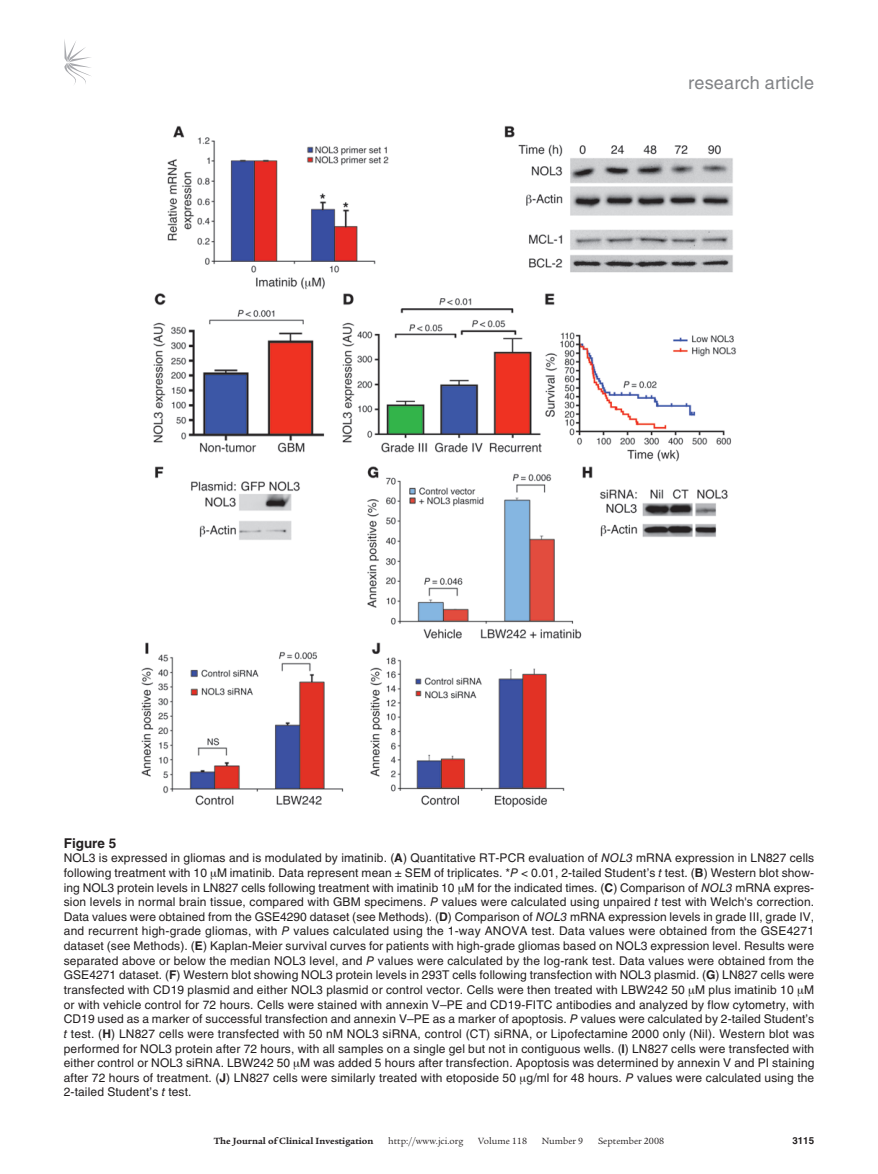
<style>
.page{position:relative;width:878px;height:1174px;background:#fff}
.page>*{position:absolute;margin:0;border:0;box-sizing:border-box;transform-origin:0 0}
.t1{font:18px "Helvetica LT Std";letter-spacing:.01em;color:#808285}
.t2{font:700 13.5px "Helvetica LT Std";color:#231f20}
.t3{font:12px/14.5px "Helvetica LT Std";letter-spacing:.01em;color:#231f20;text-align:justify}
.t4{font:9.75px "Legacy Serif Std";color:#231f20}
.t5{font:700 9.75px "Legacy Serif Std";color:#231f20}
.t6{font:700 9.75px "Helvetica LT Std";color:#231f20}
.s1{font-weight:700}
.s2{font-style:italic}
</style>
<div class="page">
<svg style="left:64px;top:39px;width:27px;height:46px"></svg>
<img style="left:141px;top:126px;width:595px;height:682px">
<h1 class="t1" style="left:688px;top:72px;width:127px">research article</h1>
<p class="t2" style="left:64px;top:834px;width:54px">Figure 5</p>
<p class="t3" style="left:64px;top:850px;width:752px">NOL3 is expressed in gliomas and is modulated by imatinib. (<span class="s1">A</span>) Quantitative RT-PCR evaluation of <span class="s2">NOL3</span> mRNA expression in LN827 cells following treatment with 10 M imatinib. Data represent mean ± SEM of triplicates. *<span class="s2">P</span> &lt; 0.01, 2-tailed Student’s <span class="s2">t</span> test. (<span class="s1">B</span>) Western blot show&shy;ing NOL3 protein levels in LN827 cells following treatment with imatinib 10 M for the indicated times. (<span class="s1">C</span>) Comparison of <span class="s2">NOL3</span> mRNA expres&shy;sion levels in normal brain tissue, compared with GBM specimens. <span class="s2">P</span> values were calculated using unpaired <span class="s2">t</span> test with Welch's correction.<br>Data values were obtained from the GSE4290 dataset (see Methods). (<span class="s1">D</span>) Comparison of <span class="s2">NOL3</span> mRNA expression levels in grade III, grade IV, and recurrent high-grade gliomas, with <span class="s2">P</span> values calculated using the 1-way ANOVA test. Data values were obtained from the GSE4271 dataset (see Methods). (<span class="s1">E</span>) Kaplan-Meier survival curves for patients with high-grade gliomas based on NOL3 expression level. Results were separated above or below the median NOL3 level, and <span class="s2">P</span> values were calculated by the log-rank test. Data values were obtained from the GSE4271 dataset. (<span class="s1">F</span>) Western blot showing NOL3 protein levels in 293T cells following transfection with NOL3 plasmid. (<span class="s1">G</span>) LN827 cells were transfected with CD19 plasmid and either NOL3 plasmid or control vector. Cells were then treated with LBW242 50 M plus imatinib 10 M or with vehicle control for 72 hours. Cells were stained with annexin V–PE and CD19-FITC antibodies and analyzed by flow cytometry, with CD19 used as a marker of successful transfection and annexin V–PE as a marker of apoptosis. <span class="s2">P</span> values were calculated by 2-tailed Student’s <span class="s2">t</span> test. (<span class="s1">H</span>) LN827 cells were transfected with 50 nM NOL3 siRNA, control (CT) siRNA, or Lipofectamine 2000 only (Nil). Western blot was performed for NOL3 protein after 72 hours, with all samples on a single gel but not in contiguous wells. (<span class="s1">I</span>) LN827 cells were transfected with either control or NOL3 siRNA. LBW242 50 M was added 5 hours after transfection. Apoptosis was determined by annexin V and PI staining after 72 hours of treatment. (<span class="s1">J</span>) LN827 cells were similarly treated with etoposide 50 g/ml for 48 hours. <span class="s2">P</span> values were calculated using the 2-tailed Student’s <span class="s2">t</span> test.</p>
<p class="t5" style="left:214px;top:1135px;width:161px">The Journal of Clinical Investigation</p>
<p class="t4" style="left:388px;top:1135px;width:77px">http://www.jci.org</p>
<p class="t4" style="left:478px;top:1135px;width:50px">Volume 118</p>
<p class="t4" style="left:541px;top:1135px;width:43px">Number 9</p>
<p class="t4" style="left:598px;top:1135px;width:68px">September 2008</p>
<p class="t6" style="left:792px;top:1134px;width:23px">3115</p>
</div>
